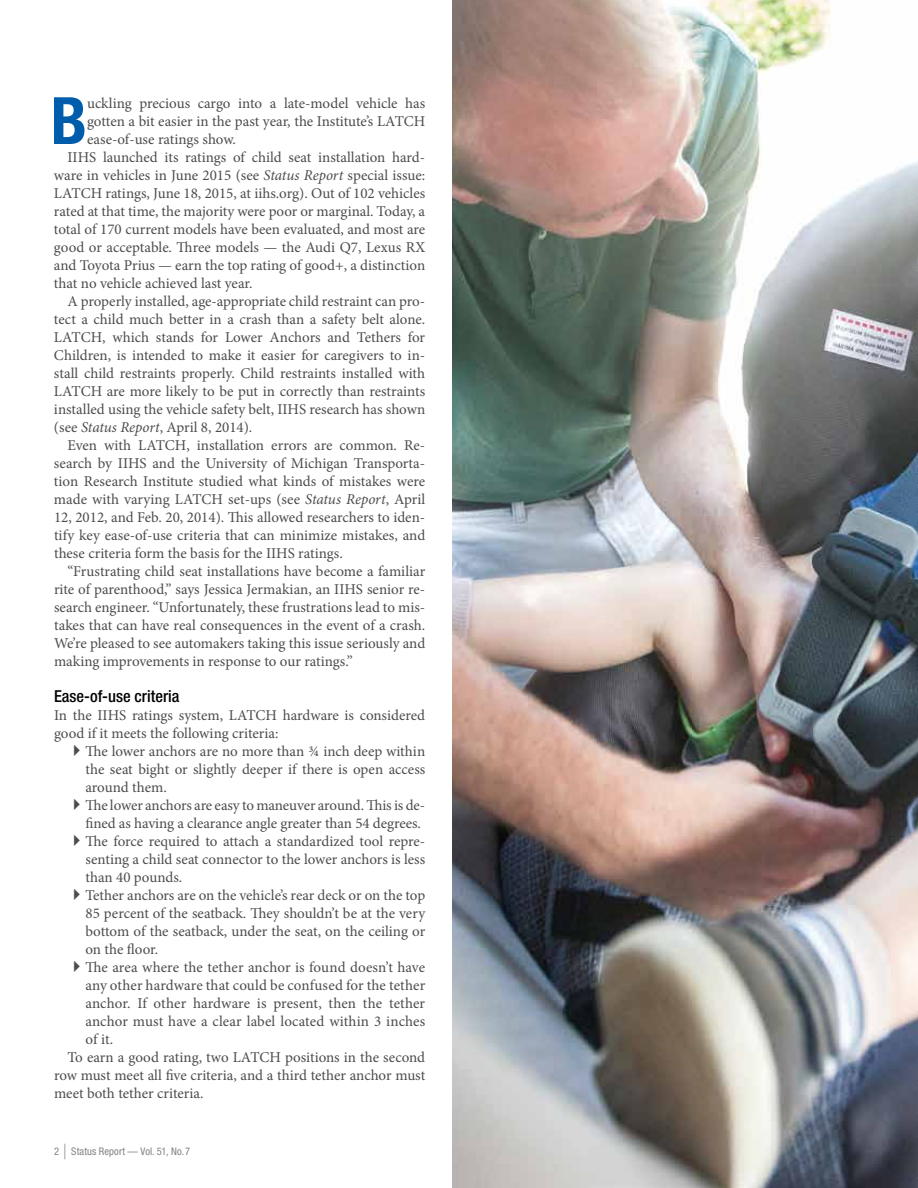
<style>
.page{position:relative;width:918px;height:1188px;background:#fff}
.page>*{position:absolute;margin:0;border:0;box-sizing:border-box;transform-origin:0 0}
.t1{font:700 condensed 65.4px "Helvetica Neue LT Pro";color:#005dac}
.t2{font:500 condensed 16.5px "Helvetica Neue LT Pro";color:#000}
.t3{font:15px/18px "Minion Pro";color:#4c4c4e;text-align:justify}
.t4{font:condensed 10.5px "Helvetica Neue LT Pro";letter-spacing:.01em;color:#808284}
.s1{font-style:italic}
.s2{font-size:21px}
</style>
<div class="page">
<img style="left:452px;top:0;width:466px;height:1188px">
<h1 class="t1" style="left:51px;top:81px;width:38px">B</h1>
<p class="t3" style="left:87px;top:94px;width:340px">uckling precious cargo into a late-model vehicle has</p>
<p class="t3" style="left:87px;top:112px;width:340px">gotten a bit easier in the past year, the Institute’s LATCH</p>
<p class="t3" style="left:87px;top:130px;width:150px">ease-of-use ratings show.</p>
<p class="t3" style="left:67px;top:148px;width:359px">IIHS launched its ratings of child seat installation hard-</p>
<p class="t3" style="left:54px;top:166px;width:373px">ware in vehicles in June 2015 (see <span class="s1">Status Report</span> special issue:</p>
<p class="t3" style="left:54px;top:184px;width:373px">LATCH ratings, June 18, 2015, at iihs.org). Out of 102 vehicles</p>
<p class="t3" style="left:54px;top:202px;width:373px">rated at that time, the majority were poor or marginal. Today, a</p>
<p class="t3" style="left:54px;top:220px;width:373px">total of 170 current models have been evaluated, and most are</p>
<p class="t3" style="left:54px;top:238px;width:373px">good or acceptable. Three models — the Audi Q7, Lexus RX</p>
<p class="t3" style="left:54px;top:256px;width:373px">and Toyota Prius — earn the top rating of good+, a distinction</p>
<p class="t3" style="left:54px;top:274px;width:200px">that no vehicle achieved last year.</p>
<p class="t3" style="left:67px;top:292px;width:359px">A properly installed, age-appropriate child restraint can pro-</p>
<p class="t3" style="left:54px;top:310px;width:373px">tect a child much better in a crash than a safety belt alone.</p>
<p class="t3" style="left:54px;top:328px;width:373px">LATCH, which stands for Lower Anchors and Tethers for</p>
<p class="t3" style="left:54px;top:346px;width:373px">Children, is intended to make it easier for caregivers to in-</p>
<p class="t3" style="left:54px;top:364px;width:373px">stall child restraints properly. Child restraints installed with</p>
<p class="t3" style="left:54px;top:382px;width:373px">LATCH are more likely to be put in correctly than restraints</p>
<p class="t3" style="left:54px;top:400px;width:373px">installed using the vehicle safety belt, IIHS research has shown</p>
<p class="t3" style="left:54px;top:418px;width:200px">(see <span class="s1">Status Report</span>, April 8, 2014).</p>
<p class="t3" style="left:67px;top:436px;width:359px">Even with LATCH, installation errors are common. Re-</p>
<p class="t3" style="left:54px;top:454px;width:373px">search by IIHS and the University of Michigan Transporta-</p>
<p class="t3" style="left:54px;top:472px;width:373px">tion Research Institute studied what kinds of mistakes were</p>
<p class="t3" style="left:54px;top:490px;width:373px">made with varying LATCH set-ups (see <span class="s1">Status Report</span>, April</p>
<p class="t3" style="left:54px;top:508px;width:373px">12, 2012, and Feb. 20, 2014). This allowed researchers to iden-</p>
<p class="t3" style="left:54px;top:526px;width:373px">tify key ease-of-use criteria that can minimize mistakes, and</p>
<p class="t3" style="left:54px;top:544px;width:290px">these criteria form the basis for the IIHS ratings.</p>
<p class="t3" style="left:68px;top:562px;width:359px">“Frustrating child seat installations have become a familiar</p>
<p class="t3" style="left:54px;top:580px;width:373px">rite of parenthood,” says Jessica Jermakian, an IIHS senior re-</p>
<p class="t3" style="left:54px;top:598px;width:373px">search engineer. “Unfortunately, these frustrations lead to mis-</p>
<p class="t3" style="left:54px;top:616px;width:373px">takes that can have real consequences in the event of a crash.</p>
<p class="t3" style="left:54px;top:634px;width:373px">We’re pleased to see automakers taking this issue seriously and</p>
<p class="t3" style="left:54px;top:652px;width:300px">making improvements in response to our ratings.”</p>
<p class="t2" style="left:54px;top:686px;width:127px">Ease-of-use criteria</p>
<p class="t3" style="left:54px;top:706px;width:373px">In the IIHS ratings system, LATCH hardware is considered good if it meets the following criteria:</p>
<p class="t3" style="left:86px;top:742px;width:341px;text-indent:-18px">✔The lower anchors are no more than ¾ inch deep within the seat bight or slightly deeper if there is open access around them.</p>
<p class="t3" style="left:68px;top:796px;width:359px;text-align:right">✔The lower anchors are easy to maneuver around. This is de&shy;fined as having a clearance angle greater than 54 degrees.</p>
<p class="t3" style="left:86px;top:832px;width:341px;text-indent:-18px">✔The force required to attach a standardized tool repre&shy;senting a child seat connector to the lower anchors is less than 40 pounds.</p>
<p class="t3" style="left:86px;top:886px;width:341px;text-indent:-18px">✔Tether anchors are on the vehicle’s rear deck or on the top 85 percent of the seatback. They shouldn’t be at the very bottom of the seatback, under the seat, on the ceiling or on the floor.</p>
<p class="t3" style="left:68px;top:958px;width:359px">✔The area where the tether anchor is found doesn’t have</p>
<p class="t3" style="left:85px;top:976px;width:341px">any other hardware that could be confused for the tether</p>
<p class="t3" style="left:85px;top:994px;width:341px">anchor. If other hardware is present, then the tether</p>
<p class="t3" style="left:85px;top:1012px;width:341px">anchor must have a clear label located within 3 inches</p>
<p class="t3" style="left:85px;top:1030px;width:29px">of it.</p>
<p class="t3" style="left:68px;top:1048px;width:359px">To earn a good rating, two LATCH positions in the second</p>
<p class="t3" style="left:54px;top:1066px;width:373px">row must meet all five criteria, and a third tether anchor must</p>
<p class="t3" style="left:54px;top:1084px;width:151px">meet both tether criteria.</p>
<p class="t4" style="left:54px;top:1145px;width:138px">2 <span class="s2">|</span> Status Report — Vol. 51, No. 7</p>
</div>
